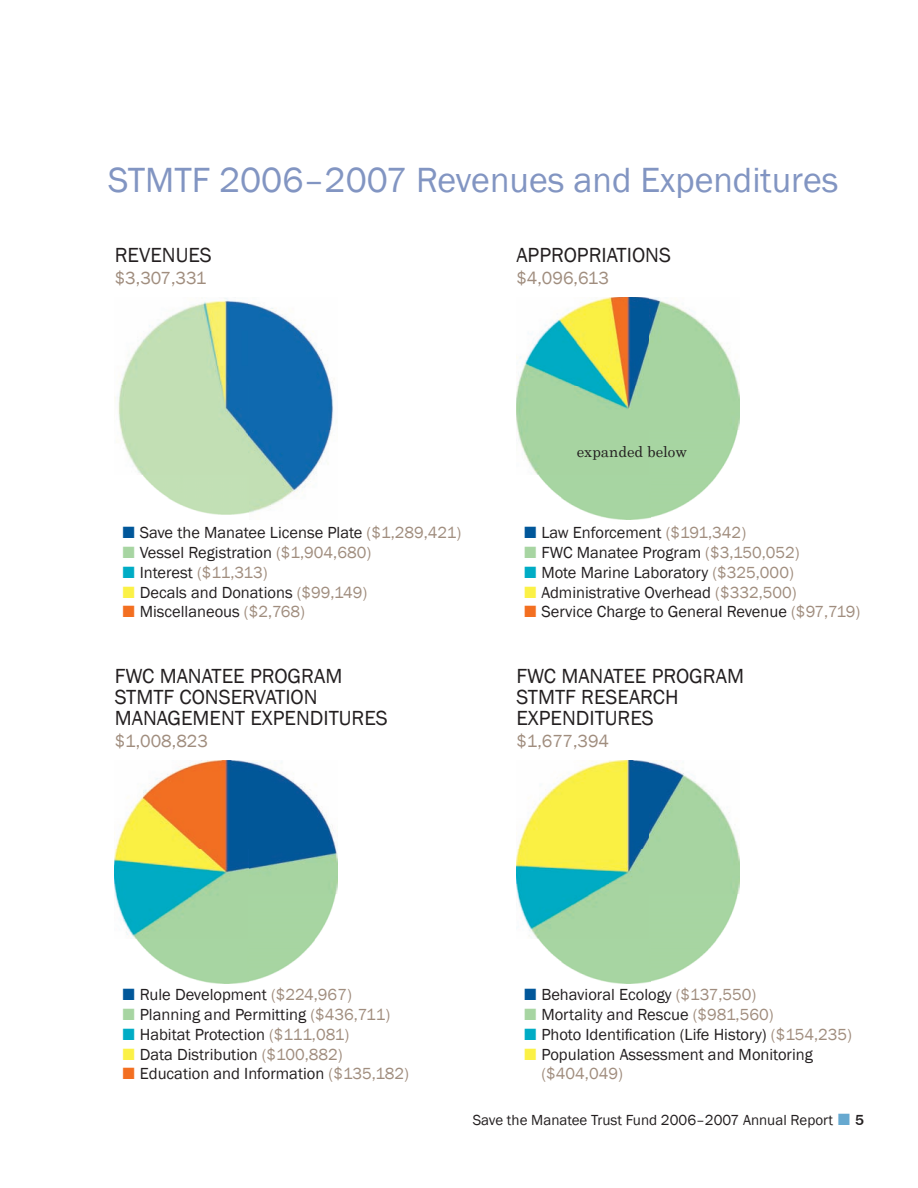
<style>
.page{position:relative;width:918px;height:1188px;background:#fff}
.page>*{position:absolute;margin:0;border:0;box-sizing:border-box;transform-origin:0 0}
.t1{font:36px "Franklin Gothic";color:#8295c2}
.t2{font:21px/21px "Franklin Gothic";color:#231f20}
.t3{font:18px "Franklin Gothic";color:#a08d7e}
.t4{font:16.5px/19.8px "Franklin Gothic";color:#231f20}
.t5{font:16.5px "Franklin Gothic";color:#a08d7e}
.t6{font:15px "Franklin Gothic";color:#231f20}
.t7{font:15px "Century Schoolbook";color:#231f20}
.s1{font-family:"Century Schoolbook";font-size:24px;color:#01579a}
.s2{color:#a08d7e}
.s3{font-family:"Century Schoolbook";font-size:24px;color:#a7d5a2}
.s4{font-family:"Century Schoolbook";font-size:24px;color:#00acc5}
.s5{color:#231f20}
.s6{font-family:"Century Schoolbook";font-size:24px;color:#fbf146}
.s7{font-family:"Century Schoolbook";font-size:24px;color:#f36f21}
.s8{font-family:"Century Schoolbook";font-size:24px;color:#67a9d0}
.s9{font-weight:500}
</style>
<div class="page">
<img style="left:118px;top:298px;width:219px;height:217px">
<img style="left:516px;top:297px;width:223px;height:223px">
<img style="left:115px;top:761px;width:223px;height:223px">
<img style="left:516px;top:761px;width:223px;height:223px">
<h1 class="t1" style="left:108px;top:157px;width:732px">STMTF 2006–2007 Revenues and Expenditures</h1>
<p class="t2" style="left:115px;top:245px;width:99px">REVENUES</p>
<p class="t3" style="left:115px;top:266px;width:93px">$3,307,331</p>
<p class="t2" style="left:516px;top:245px;width:156px">APPROPRIATIONS</p>
<p class="t3" style="left:516px;top:266px;width:94px">$4,096,613</p>
<p class="t4" style="left:122px;top:523px;width:341px"><span class="s1">■</span> Save the Manatee License Plate <span class="s2">($1,289,421)</span></p>
<p class="t4" style="left:122px;top:543px;width:251px"><span class="s3">■</span> Vessel Registration <span class="s2">($1,904,680)</span></p>
<p class="t5" style="left:122px;top:562px;width:148px"><span class="s4">■</span> <span class="s5">Interest</span> ($11,313)</p>
<p class="t4" style="left:122px;top:583px;width:247px"><span class="s6">■</span> Decals and Donations <span class="s2">($99,149)</span></p>
<p class="t4" style="left:122px;top:602px;width:185px"><span class="s7">■</span> Miscellaneous <span class="s2">($2,768)</span></p>
<p class="t2" style="left:115px;top:666px;width:275px">FWC MANATEE PROGRAM<br>STMTF CONSERVATION<br>MANAGEMENT EXPENDITURES</p>
<p class="t3" style="left:115px;top:730px;width:95px">$1,008,823</p>
<p class="t7" style="left:577px;top:439px;width:112px">expanded below</p>
<p class="t4" style="left:523px;top:523px;width:225px"><span class="s1">■</span> Law Enforcement <span class="s2">($191,342)</span></p>
<p class="t4" style="left:523px;top:543px;width:278px"><span class="s3">■</span> FWC Manatee Program <span class="s2">($3,150,052)</span></p>
<p class="t4" style="left:523px;top:563px;width:272px"><span class="s4">■</span> Mote Marine Laboratory <span class="s2">($325,000)</span></p>
<p class="t4" style="left:523px;top:583px;width:275px"><span class="s6">■</span> Administrative Overhead <span class="s2">($332,500)</span></p>
<p class="t4" style="left:523px;top:602px;width:339px"><span class="s7">■</span> Service Charge to General Revenue <span class="s2">($97,719)</span></p>
<p class="t2" style="left:516px;top:666px;width:229px">FWC MANATEE PROGRAM<br>STMTF RESEARCH<br>EXPENDITURES</p>
<p class="t3" style="left:516px;top:730px;width:94px">$1,677,394</p>
<p class="t4" style="left:122px;top:985px;width:232px"><span class="s1">■</span> Rule Development <span class="s2">($224,967)</span></p>
<p class="t4" style="left:122px;top:1005px;width:270px"><span class="s3">■</span> Planning and Permitting <span class="s2">($436,711)</span></p>
<p class="t4" style="left:122px;top:1025px;width:229px"><span class="s4">■</span> Habitat Protection <span class="s2">($111,081)</span></p>
<p class="t4" style="left:122px;top:1045px;width:223px"><span class="s6">■</span> Data Distribution <span class="s2">($100,882)</span></p>
<p class="t4" style="left:122px;top:1064px;width:289px"><span class="s7">■</span> Education and Information <span class="s2">($135,182)</span></p>
<p class="t4" style="left:523px;top:985px;width:235px"><span class="s1">■</span> Behavioral Ecology <span class="s2">($137,550)</span></p>
<p class="t4" style="left:523px;top:1005px;width:252px"><span class="s3">■</span> Mortality and Rescue <span class="s2">($981,560)</span></p>
<p class="t4" style="left:523px;top:1025px;width:331px"><span class="s4">■</span> Photo Identification (Life History) <span class="s2">($154,235)</span></p>
<p class="t4" style="left:541px;top:1045px;width:273px;text-indent:-18px"><span class="s6">■</span> Population Assessment and Monitoring <span class="s2">($404,049)</span></p>
<p class="t6" style="left:473px;top:1110px;width:393px">Save the Manatee Trust Fund 2006–2007 Annual Report <span class="s8">■</span> <span class="s9">5</span></p>
</div>
